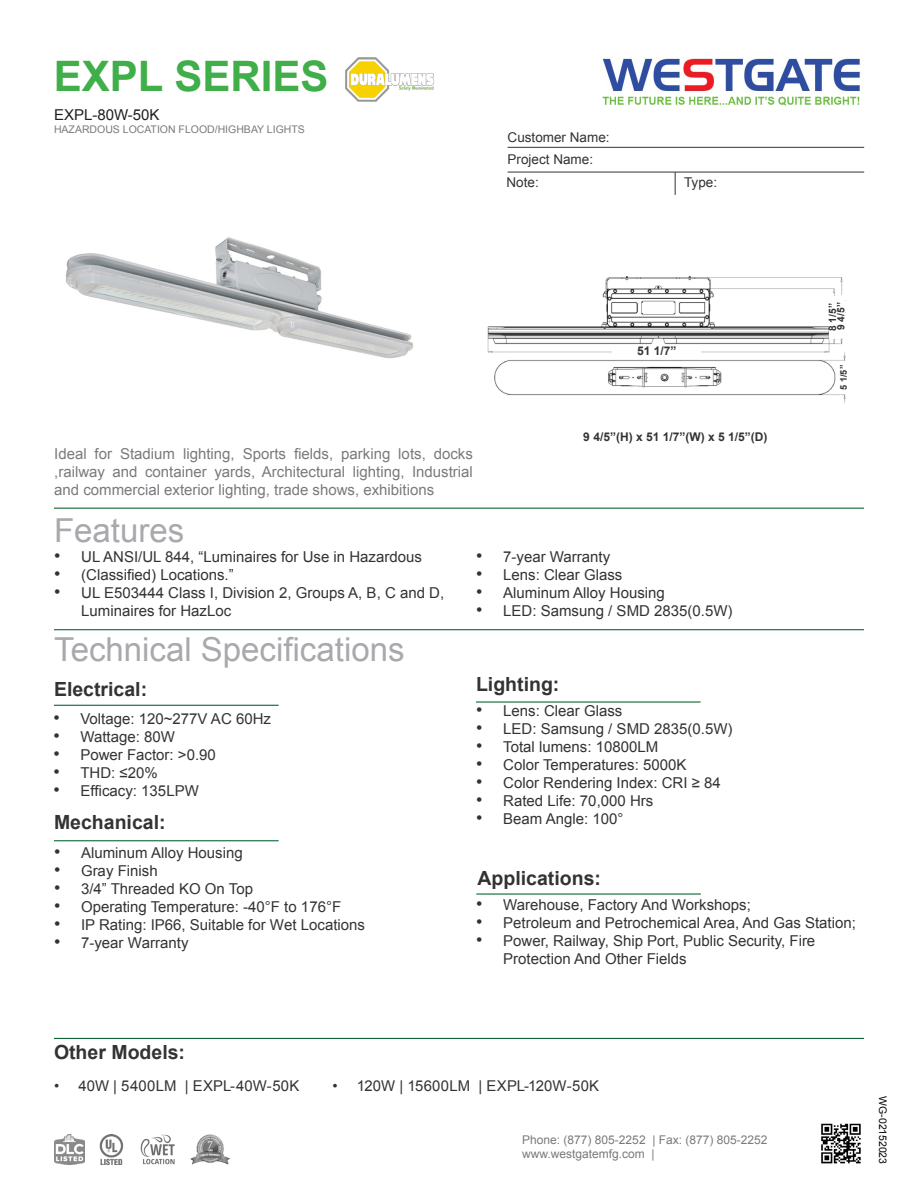
<style>
.page{position:relative;width:918px;height:1188px;background:#fff}
.page>*{position:absolute;margin:0;border:0;box-sizing:border-box;transform-origin:0 0}
.t1{font:700 42px "Arial";color:#40ae49}
.t2{font:33px "Arial";color:#a8a9ad}
.t3{font:700 19.5px "Arial";color:#333}
.t4{font:15px/18px "Arial";color:#333}
.t5{font:15px/18px "Arial";color:#787a7d;text-align:justify}
.t6{font:15px "Arial";color:#323332}
.t7{font:15px "Arial";color:#231f20}
.t8{font:14.85px "Arial";letter-spacing:.01em;color:#333}
.t9{font:13.5px "Arial";color:#333}
.t10{font:12px "Arial";color:#787a7d}
.t11{font:700 12px "Arial";color:#333}
.t12{font:10.5px "Arial";color:#787a7d}
.t13{font:10.5px "Arial";letter-spacing:-.005em;color:#040503}
.t14{font:700 10.2px "Arial";color:#333}
.t15{font:700 9.15px "Arial";color:#333}
.s1{font-size:18px}
.s2{color:#333}
</style>
<div class="page">
<hr style="left:54px;top:508px;width:810px;height:1px;background:#0d6736">
<hr style="left:508px;top:147px;width:356px;height:1px;background:#333">
<svg style="left:675px;top:173px;width:1px;height:22px"></svg>
<hr style="left:508px;top:172px;width:356px;height:1px;background:#333">
<hr style="left:54px;top:629px;width:810px;height:1px;background:#0d6736">
<hr style="left:54px;top:1038px;width:810px;height:1px;background:#0d6736">
<hr style="left:54px;top:705px;width:225px;height:1px;background:#0d6736">
<hr style="left:476px;top:701px;width:225px;height:2px;background:#0d6736">
<hr style="left:54px;top:840px;width:225px;height:1px;background:#0d6736">
<img style="left:602px;top:58px;width:258px;height:48px">
<hr style="left:476px;top:893px;width:225px;height:2px;background:#0d6736">
<img style="left:821px;top:1123px;width:40px;height:41px">
<img style="left:99px;top:1134px;width:25px;height:30px">
<img style="left:54px;top:1134px;width:30px;height:30px">
<img style="left:140px;top:1134px;width:35px;height:30px">
<img style="left:190px;top:1134px;width:40px;height:30px">
<img style="left:65px;top:237px;width:348px;height:122px">
<img style="left:487px;top:276px;width:359px;height:127px">
<div style="left:829px;top:296px;width:8px;height:43px;background:#fff"></div>
<div style="left:837px;top:295px;width:8px;height:43px;background:#fff"></div>
<div style="left:840px;top:361px;width:9px;height:33px;background:#fff"></div>
<div style="left:613px;top:346px;width:88px;height:13px;background:#fff"></div>
<img style="left:345px;top:57px;width:90px;height:45px">
<p class="t1" style="left:54px;top:48px;width:276px">EXPL SERIES</p>
<p class="t12" style="left:54px;top:122px;width:252px">HAZARDOUS LOCATION FLOOD/HIGHBAY LIGHTS</p>
<p class="t7" style="left:54px;top:105px;width:107px">EXPL-80W-50K</p>
<p class="t9" style="left:508px;top:128px;width:104px">Customer Name:</p>
<p class="t9" style="left:508px;top:150px;width:87px">Project Name:</p>
<p class="t9" style="left:507px;top:173px;width:34px">Note:</p>
<p class="t9" style="left:684px;top:173px;width:35px">Type:</p>
<p class="t11" style="left:637px;top:343px;width:41px">51 1/7”</p>
<p class="t5" style="left:54px;top:445px;width:420px">Ideal for Stadium lighting, Sports fields, parking lots, docks ,railway and container yards, Architectural lighting, Industrial and commercial exterior lighting, trade shows, exhibitions</p>
<p class="t2" style="left:54px;top:509px;width:132px">Features</p>
<p class="t11" style="left:583px;top:429px;width:186px">9 4/5”(H) x 51 1/7”(W) x 5 1/5”(D)</p>
<p class="t4" style="left:54px;top:548px;width:369px"><span class="s1">•</span> UL ANSI/UL 844, “Luminaires for Use in Hazardous</p>
<p class="t4" style="left:54px;top:566px;width:181px"><span class="s1">•</span> (Classified) Locations.”</p>
<p class="t4" style="left:81px;top:584px;width:364px;text-indent:-27px"><span class="s1">•</span> UL E503444 Class I, Division 2, Groups A, B, C and D,<br>Luminaires for HazLoc</p>
<p class="t2" style="left:54px;top:627px;width:352px">Technical Specifications</p>
<p class="t3" style="left:54px;top:676px;width:95px">Electrical:</p>
<p class="t4" style="left:53px;top:710px;width:219px"><span class="s1">•</span> Voltage: 120~277V AC 60Hz</p>
<p class="t4" style="left:53px;top:728px;width:123px"><span class="s1">•</span> Wattage: 80W</p>
<p class="t4" style="left:53px;top:746px;width:164px"><span class="s1">•</span> Power Factor: &gt;0.90</p>
<p class="t4" style="left:53px;top:764px;width:106px"><span class="s1">•</span> THD: ≤20%</p>
<p class="t4" style="left:53px;top:782px;width:147px"><span class="s1">•</span> Efficacy: 135LPW</p>
<p class="t3" style="left:54px;top:809px;width:113px">Mechanical:</p>
<p class="t4" style="left:476px;top:548px;width:135px"><span class="s1">•</span> 7-year Warranty</p>
<p class="t4" style="left:476px;top:566px;width:148px"><span class="s1">•</span> Lens: Clear Glass</p>
<p class="t4" style="left:476px;top:584px;width:190px"><span class="s1">•</span> Aluminum Alloy Housing</p>
<p class="t4" style="left:476px;top:602px;width:258px"><span class="s1">•</span> LED: Samsung / SMD 2835(0.5W)</p>
<p class="t3" style="left:476px;top:672px;width:85px">Lighting:</p>
<p class="t4" style="left:476px;top:702px;width:148px"><span class="s1">•</span> Lens: Clear Glass</p>
<p class="t4" style="left:476px;top:720px;width:258px"><span class="s1">•</span> LED: Samsung / SMD 2835(0.5W)</p>
<p class="t4" style="left:476px;top:738px;width:184px"><span class="s1">•</span> Total lumens: 10800LM</p>
<p class="t6" style="left:476px;top:755px;width:212px"><span class="s1">•</span> Color Temperatures: <span class="s2">5000K</span></p>
<p class="t6" style="left:476px;top:773px;width:246px"><span class="s1">•</span> Color Rendering Index: CRI ≥ 84</p>
<p class="t4" style="left:476px;top:792px;width:179px"><span class="s1">•</span> Rated Life: 70,000 Hrs</p>
<p class="t4" style="left:476px;top:810px;width:149px"><span class="s1">•</span> Beam Angle: 100°</p>
<p class="t14" style="left:826px;top:331px;width:29px;rotate:-90deg">8 1/5”</p>
<p class="t14" style="left:834px;top:330px;width:29px;rotate:-90deg">9 4/5”</p>
<p class="t15" style="left:838px;top:390px;width:27px;rotate:-90deg">5 1/5”</p>
<p class="t4" style="left:54px;top:844px;width:190px"><span class="s1">•</span> Aluminum Alloy Housing</p>
<p class="t4" style="left:54px;top:862px;width:105px"><span class="s1">•</span> Gray Finish</p>
<p class="t4" style="left:54px;top:880px;width:201px"><span class="s1">•</span> 3/4” Threaded KO On Top</p>
<p class="t4" style="left:54px;top:898px;width:289px"><span class="s1">•</span> Operating Temperature: -40°F to 176°F</p>
<p class="t4" style="left:54px;top:916px;width:313px"><span class="s1">•</span> IP Rating: IP66, Suitable for Wet Locations</p>
<p class="t4" style="left:54px;top:934px;width:136px"><span class="s1">•</span> 7-year Warranty</p>
<p class="t3" style="left:478px;top:865px;width:125px">Applications:</p>
<p class="t4" style="left:476px;top:896px;width:276px"><span class="s1">•</span> Warehouse, Factory And Workshops;</p>
<p class="t4" style="left:476px;top:914px;width:381px"><span class="s1">•</span> Petroleum and Petrochemical Area, And Gas Station;</p>
<p class="t4" style="left:503px;top:932px;width:314px;text-indent:-27px"><span class="s1">•</span> Power, Railway, Ship Port, Public Security, Fire<br>Protection And Other Fields</p>
<p class="t3" style="left:54px;top:1039px;width:133px">Other Models:</p>
<p class="t8" style="left:54px;top:1076px;width:247px">• 40W | 5400LM | EXPL-40W-50K</p>
<p class="t8" style="left:333px;top:1076px;width:268px">• 120W | 15600LM | EXPL-120W-50K</p>
<p class="t10" style="left:522px;top:1132px;width:247px">Phone: (877) 805-2252 | Fax: (877) 805-2252</p>
<p class="t10" style="left:522px;top:1146px;width:134px">www.westgatemfg.com |</p>
<p class="t13" style="left:890px;top:1096px;width:69px;rotate:90deg">WG-02152023</p>
</div>
